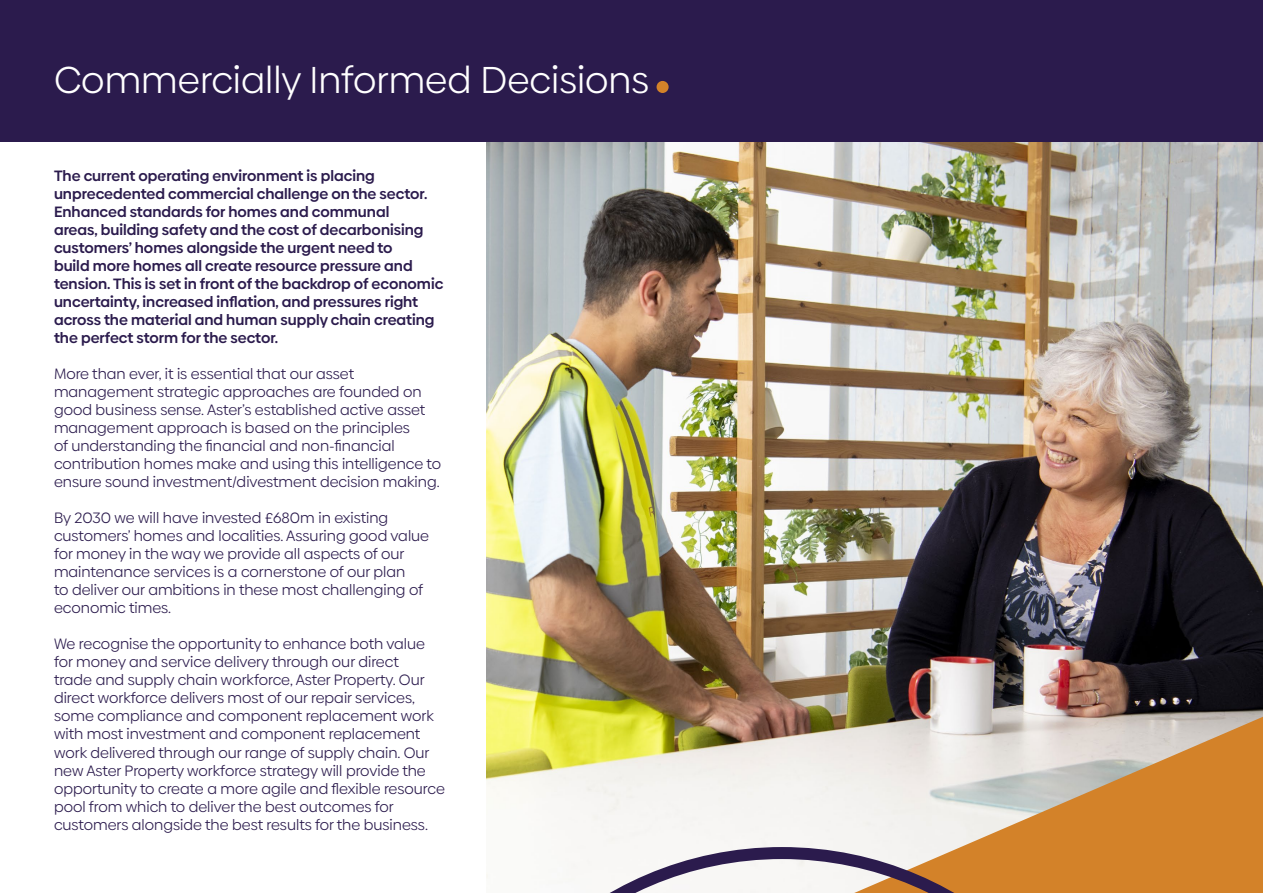
<style>
.page{position:relative;width:1263px;height:893px;background:#fff}
.page>*{position:absolute;margin:0;border:0;box-sizing:border-box;transform-origin:0 0}
.t1{font:37.5px "Biennale";color:#fff}
.t2{font:15px/18px "Biennale";color:#2b1b4d}
.t3{font:600 15px/18px "Biennale";color:#2b1b4d}
</style>
<div class="page">
<div style="left:0;top:0;width:1263px;height:142px;background:#2b1b4d"></div>
<img style="left:486px;top:142px;width:777px;height:705px">
<div style="left:656px;top:81px;width:13px;height:12px;background:#d38229;border-radius:50%"></div>
<svg style="left:854px;top:717px;width:409px;height:176px;background:#d8b48b"></svg>
<svg style="left:486px;top:847px;width:644px;height:46px"></svg>
<h1 class="t1" style="left:54px;top:58px;width:597px">Commercially Informed Decisions</h1>
<p class="t3" style="left:54px;top:167px;width:391px">The current operating environment is placing unprecedented commercial challenge on the sector.<br>Enhanced standards for homes and communal<br>areas, building safety and the cost of decarbonising customers’ homes alongside the urgent need to<br>build more homes all create resource pressure and tension. This is set in front of the backdrop of economic uncertainty, increased inflation, and pressures right across the material and human supply chain creating the perfect storm for the sector.</p>
<p class="t2" style="left:54px;top:365px;width:389px">More than ever, it is essential that our asset management strategic approaches are founded on good business sense. Aster’s established active asset management approach is based on the principles<br>of understanding the financial and non-financial contribution homes make and using this intelligence to ensure sound investment/divestment decision making.</p>
<p class="t2" style="left:54px;top:509px;width:377px">By 2030 we will have invested £680m in existing customers’ homes and localities. Assuring good value for money in the way we provide all aspects of our maintenance services is a cornerstone of our plan<br>to deliver our ambitions in these most challenging of economic times.</p>
<p class="t2" style="left:54px;top:635px;width:392px">We recognise the opportunity to enhance both value for money and service delivery through our direct<br>trade and supply chain workforce, Aster Property. Our direct workforce delivers most of our repair services, some compliance and component replacement work with most investment and component replacement work delivered through our range of supply chain. Our new Aster Property workforce strategy will provide the opportunity to create a more agile and flexible resource pool from which to deliver the best outcomes for customers alongside the best results for the business.</p>
</div>
